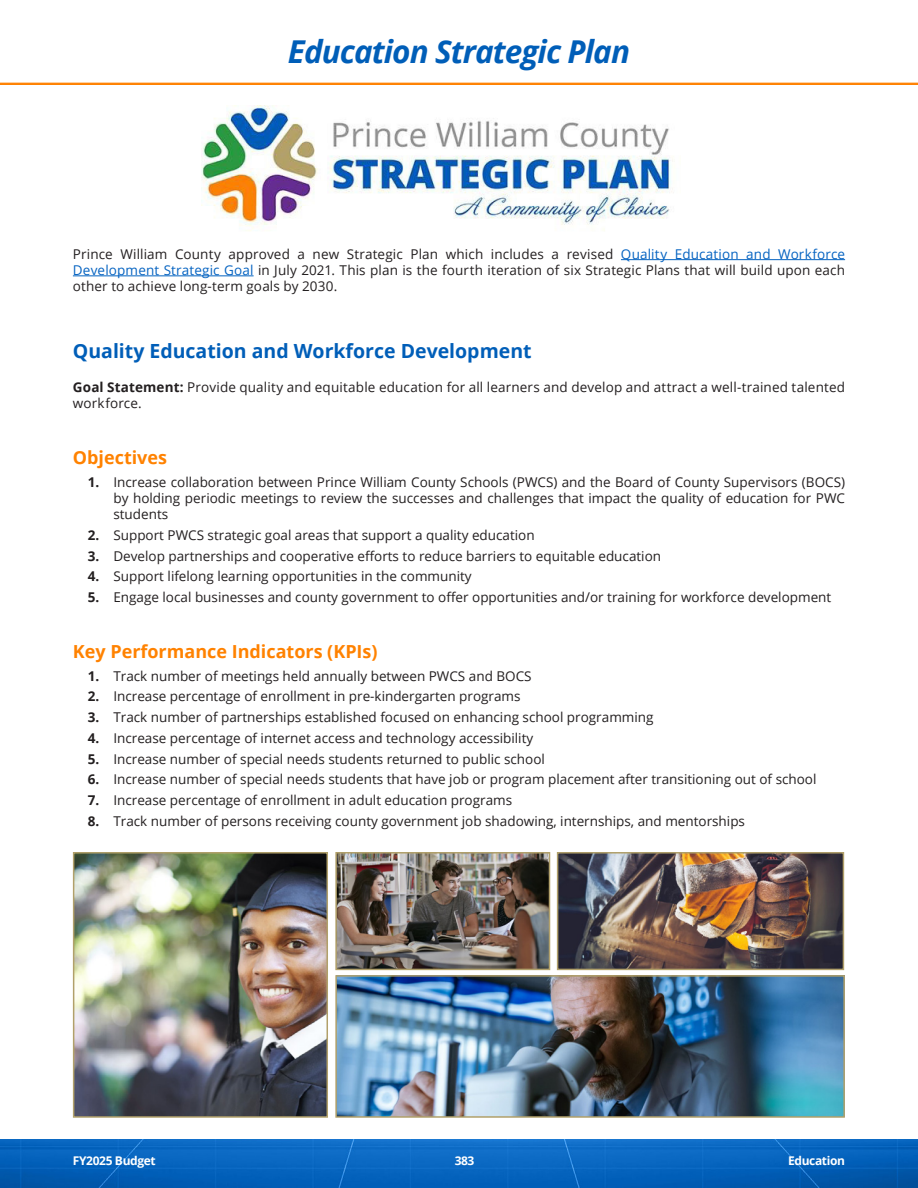
<style>
.page{position:relative;width:918px;height:1188px;background:#fff}
.page>*{position:absolute;margin:0;border:0;box-sizing:border-box;transform-origin:0 0}
.t1{font:italic 700 31.5px "Open Sans";letter-spacing:-.03em;color:#005eb8}
.Heading_L1{font:700 19.5px "Open Sans";color:#005eb8}
.Heading_L2{font:700 18px "Open Sans";color:#ff8200}
.Body{font:13.5px/16.2px "Open Sans";color:#231f20;text-align:justify}
.t2{font:700 12px "Open Sans";letter-spacing:-.03em;color:#fff}
.s1{color:#0563c1}
.s2{font-weight:700}
</style>
<div class="page">
<img style="left:0;top:82px;width:918px;height:3px">
<img style="left:0;top:1139px;width:918px;height:49px">
<img style="left:202px;top:105px;width:471px;height:126px">
<img style="left:76px;top:855px;width:249px;height:260px">
<div style="left:73px;top:852px;width:255px;height:266px;border:2px solid #b1a06a"></div>
<img style="left:338px;top:855px;width:209px;height:112px">
<div style="left:335px;top:852px;width:215px;height:118px;border:2px solid #b1a06a"></div>
<img style="left:338px;top:978px;width:504px;height:137px">
<div style="left:335px;top:975px;width:510px;height:143px;border:2px solid #b1a06a"></div>
<img style="left:560px;top:855px;width:281px;height:112px">
<div style="left:557px;top:852px;width:287px;height:118px;border:2px solid #b1a06a"></div>
<hr style="left:621px;top:259px;width:224px;height:1px;background:#0563c1">
<hr style="left:73px;top:276px;width:181px;height:1px;background:#0563c1">
<p class="t1" style="left:288px;top:29px;width:344px">Education Strategic Plan</p>
<p class="Body" style="left:73px;top:245px;width:774px">Prince William County approved a new Strategic Plan which includes a revised <span class="s1">Quality Education and Workforce Development Strategic Goal</span> in July 2021. This plan is the fourth iteration of six Strategic Plans that will build upon each other to achieve long-term goals by 2030.</p>
<p class="Heading_L1" style="left:73px;top:337px;width:460px">Quality Education and Workforce Development</p>
<p class="Body" style="left:73px;top:378px;width:774px"><span class="s2">Goal Statement:</span> Provide quality and equitable education for all learners and develop and attract a well-trained talented workforce.</p>
<p class="Heading_L2" style="left:73px;top:445px;width:96px">Objectives</p>
<p class="Body" style="left:113px;top:473px;width:733px;text-indent:-26px"><span class="s2">1.</span> Increase collaboration between Prince William County Schools (PWCS) and the Board of County Supervisors (BOCS) by holding periodic meetings to review the successes and challenges that impact the quality of education for PWC students</p>
<p class="Body" style="left:88px;top:527px;width:448px"><span class="s2">2.</span> Support PWCS strategic goal areas that support a quality education</p>
<p class="Body" style="left:88px;top:547px;width:575px"><span class="s2">3.</span> Develop partnerships and cooperative efforts to reduce barriers to equitable education</p>
<p class="Body" style="left:88px;top:568px;width:385px"><span class="s2">4.</span> Support lifelong learning opportunities in the community</p>
<p class="Body" style="left:88px;top:589px;width:745px"><span class="s2">5.</span> Engage local businesses and county government to offer opportunities and/or training for workforce development</p>
<p class="Heading_L2" style="left:73px;top:639px;width:306px">Key Performance Indicators (KPIs)</p>
<p class="Body" style="left:88px;top:667px;width:445px"><span class="s2">1.</span> Track number of meetings held annually between PWCS and BOCS</p>
<p class="Body" style="left:88px;top:688px;width:434px"><span class="s2">2.</span> Increase percentage of enrollment in pre-kindergarten programs</p>
<p class="Body" style="left:88px;top:709px;width:567px"><span class="s2">3.</span> Track number of partnerships established focused on enhancing school programming</p>
<p class="Body" style="left:88px;top:729px;width:447px"><span class="s2">4.</span> Increase percentage of internet access and technology accessibility</p>
<p class="Body" style="left:88px;top:750px;width:459px"><span class="s2">5.</span> Increase number of special needs students returned to public school</p>
<p class="Body" style="left:88px;top:771px;width:730px"><span class="s2">6.</span> Increase number of special needs students that have job or program placement after transitioning out of school</p>
<p class="Body" style="left:88px;top:792px;width:426px"><span class="s2">7.</span> Increase percentage of enrollment in adult education programs</p>
<p class="Body" style="left:88px;top:812px;width:659px"><span class="s2">8.</span> Track number of persons receiving county government job shadowing, internships, and mentorships</p>
<p class="t2" style="left:73px;top:1152px;width:84px">FY2025 Budget</p>
<p class="t2" style="left:455px;top:1152px;width:21px">383</p>
<p class="t2" style="left:788px;top:1152px;width:58px">Education</p>
</div>
